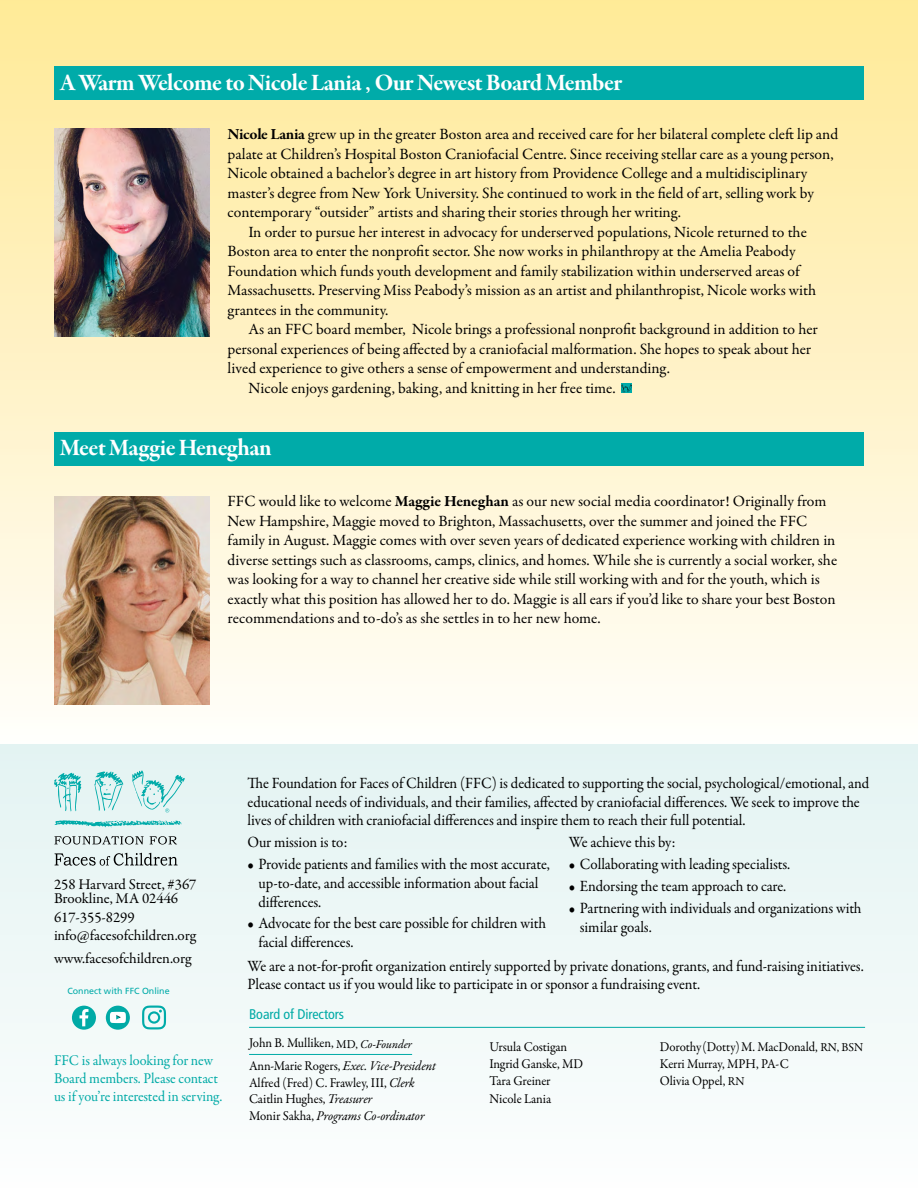
<style>
.page{position:relative;width:918px;height:1188px;background:#fff}
.page>*{position:absolute;margin:0;border:0;box-sizing:border-box;transform-origin:0 0}
.t1{font:24px "Garamond Premr Pro Bd Subh";letter-spacing:-.02em;color:#fff}
.t2{font:15.75px/19.5px "Garamond Premr Pro";letter-spacing:-.005em;color:#000}
.t3{font:15.75px/18.8px "Garamond Premr Pro";letter-spacing:-.005em;color:#000;scale:.95 1}
.t4{font:15px/14.2px "Garamond Premr Pro";letter-spacing:-.005em;color:#000}
.t5{font:15px/18px "Garamond Premr Pro";letter-spacing:-.005em;color:#00aaa6;scale:.95 1}
.t6{font:condensed 14.1px "Frutiger LT Std";letter-spacing:-.005em;color:#00aaa6}
.t7{font:13.5px/17.2px "Garamond Premr Pro";letter-spacing:-.005em;color:#000;scale:.95 1}
.t8{font:8.85px "Frutiger LT Std";color:#00aba9}
.s1{font-weight:700}
.s2{font-size:12.15px}
.s3{font-style:italic;font-size:12.15px}
.s4{font-style:italic}
</style>
<div class="page">
<div style="left:0;top:0;width:918px;height:753px;background:linear-gradient(to bottom,#fde897,#fffefb)"></div>
<div style="left:0;top:745px;width:918px;height:443px;background:linear-gradient(to right,#f0f9f8,#eff8f8)"></div>
<svg style="left:54px;top:773px;width:28px;height:38px"></svg>
<svg style="left:94px;top:771px;width:29px;height:40px"></svg>
<svg style="left:132px;top:770px;width:53px;height:42px;background:#c3e9e8"></svg>
<svg style="left:54px;top:836px;width:90px;height:9px"></svg>
<svg style="left:150px;top:836px;width:27px;height:9px"></svg>
<svg style="left:55px;top:853px;width:123px;height:13px;background:#b1bbba"></svg>
<svg style="left:55px;top:820px;width:127px;height:7px"></svg>
<hr style="left:249px;top:1027px;width:616px;height:1px;background:#00aaa6">
<hr style="left:249px;top:1054px;width:163px;height:1px;background:#00aaa6">
<div style="left:106px;top:1006px;width:24px;height:24px;background:#00aaa6;border-radius:50%"></div>
<svg style="left:110px;top:1012px;width:16px;height:11px"></svg>
<div style="left:72px;top:1006px;width:24px;height:24px;background:#00aaa6;border-radius:50%"></div>
<svg style="left:80px;top:1009px;width:8px;height:17px"></svg>
<svg style="left:142px;top:1006px;width:24px;height:23px"></svg>
<svg style="left:621px;top:384px;width:11px;height:9px"></svg>
<img style="left:54px;top:129px;width:156px;height:207px">
<img style="left:54px;top:497px;width:156px;height:207px">
<div style="left:54px;top:67px;width:810px;height:33px;background:#00aba9"></div>
<div style="left:54px;top:432px;width:810px;height:33px;background:#00aba9"></div>
<h1 class="t1" style="left:60px;top:68px;width:564px">A Warm Welcome to Nicole Lania , Our Newest Board Member</h1>
<p class="t2" style="left:228px;top:125px;width:612px"><span class="s1">Nicole Lania</span> grew up in the greater Boston area and received care for her bilateral complete cleft lip and</p>
<p class="t2" style="left:228px;top:144px;width:607px">palate at Children’s Hospital Boston Craniofacial Centre. Since receiving stellar care as a young person,</p>
<p class="t2" style="left:228px;top:164px;width:581px">Nicole obtained a bachelor’s degree in art history from Providence College and a multidisciplinary</p>
<p class="t2" style="left:228px;top:183px;width:588px">master’s degree from New York University. She continued to work in the field of art, selling work by</p>
<p class="t2" style="left:228px;top:203px;width:455px">contemporary “outsider” artists and sharing their stories through her writing.</p>
<p class="t2" style="left:249px;top:222px;width:560px">In order to pursue her interest in advocacy for underserved populations, Nicole returned to the</p>
<p class="t2" style="left:228px;top:242px;width:569px">Boston area to enter the nonprofit sector. She now works in philanthropy at the Amelia Peabody</p>
<p class="t2" style="left:228px;top:261px;width:574px">Foundation which funds youth development and family stabilization within underserved areas of</p>
<p class="t2" style="left:228px;top:281px;width:590px">Massachusetts. Preserving Miss Peabody’s mission as an artist and philanthropist, Nicole works with</p>
<p class="t2" style="left:228px;top:300px;width:162px">grantees in the community.</p>
<p class="t2" style="left:249px;top:320px;width:571px">As an FFC board member, Nicole brings a professional nonprofit background in addition to her</p>
<p class="t2" style="left:228px;top:339px;width:585px">personal experiences of being affected by a craniofacial malformation. She hopes to speak about her</p>
<p class="t2" style="left:228px;top:359px;width:444px">lived experience to give others a sense of empowerment and understanding.</p>
<p class="t2" style="left:249px;top:378px;width:369px">Nicole enjoys gardening, baking, and knitting in her free time.</p>
<h1 class="t1" style="left:60px;top:434px;width:213px">Meet Maggie Heneghan</h1>
<p class="t2" style="left:228px;top:492px;width:611px">FFC would like to welcome <span class="s1">Maggie Heneghan</span> as our new social media coordinator! Originally from New Hampshire, Maggie moved to Brighton, Massachusetts, over the summer and joined the FFC family in August. Maggie comes with over seven years of dedicated experience working with children in diverse settings such as classrooms, camps, clinics, and homes. While she is currently a social worker, she was looking for a way to channel her creative side while still working with and for the youth, which is exactly what this position has allowed her to do. Maggie is all ears if you’d like to share your best Boston recommendations and to-do’s as she settles in to her new home.</p>
<p class="t4" style="left:54px;top:877px;width:144px">258 Harvard Street, #367<br>Brookline, MA 02446</p>
<p class="t4" style="left:54px;top:908px;width:143px;line-height:18.8px">617-355-8299 info@facesofchildren.org</p>
<p class="t4" style="left:54px;top:952px;width:139px">www.facesofchildren.org</p>
<p class="t8" style="left:67px;top:986px;width:104px">Connect with FFC Online</p>
<p class="t5" style="left:54px;top:1052px;width:179px">FFC is always looking for new<br>Board members. Please contact us if you’re interested in serving.</p>
<p class="t3" style="left:248px;top:774px;width:656px">The Foundation for Faces of Children (FFC) is dedicated to supporting the social, psychological/emotional, and educational needs of individuals, and their families, affected by craniofacial differences. We seek to improve the lives of children with craniofacial differences and inspire them to reach their full potential.</p>
<p class="t3" style="left:248px;top:833px;width:107px">Our mission is to:</p>
<p class="t3" style="left:258px;top:855px;width:308px;text-indent:-11px">• Provide patients and families with the most accurate, up-to-date, and accessible information about facial differences.</p>
<p class="t3" style="left:258px;top:915px;width:304px;text-indent:-11px">• Advocate for the best care possible for children with facial differences.</p>
<p class="t3" style="left:569px;top:833px;width:114px">We achieve this by:</p>
<p class="t3" style="left:569px;top:855px;width:234px">• Collaborating with leading specialists.</p>
<p class="t3" style="left:569px;top:877px;width:230px">• Endorsing the team approach to care.</p>
<p class="t3" style="left:580px;top:899px;width:298px;text-indent:-11px">• Partnering with individuals and organizations with similar goals.</p>
<p class="t3" style="left:248px;top:957px;width:650px">We are a not-for-profit organization entirely supported by private donations, grants, and fund-raising initiatives.<br>Please contact us if you would like to participate in or sponsor a fundraising event.</p>
<p class="t6" style="left:249px;top:1006px;width:97px">Board of Directors</p>
<p class="t7" style="left:249px;top:1032px;width:198px;line-height:22.6px">John B. Mulliken, <span class="s2">MD,</span> <span class="s3">Co-Founder<br></span>Ann-Marie Rogers, <span class="s4">Exec. Vice-President</span></p>
<p class="t7" style="left:249px;top:1075px;width:186px;line-height:16.5px">Alfred (Fred) C. Frawley, III, <span class="s4">Clerk<br></span>Caitlin Hughes, <span class="s4">Treasurer<br></span>Monir Sakha, <span class="s4">Programs Co-ordinator</span></p>
<p class="t7" style="left:490px;top:1038px;width:100px">Ursula Costigan<br>Ingrid Ganske, MD<br>Tara Greiner<br>Nicole Lania</p>
<p class="t7" style="left:660px;top:1039px;width:216px;line-height:16.6px">Dorothy (Dotty) M. MacDonald, <span class="s2">RN, BSN<br></span>Kerri Murray, MPH, PA-C<br>Olivia Oppel, <span class="s2">RN</span></p>
</div>
